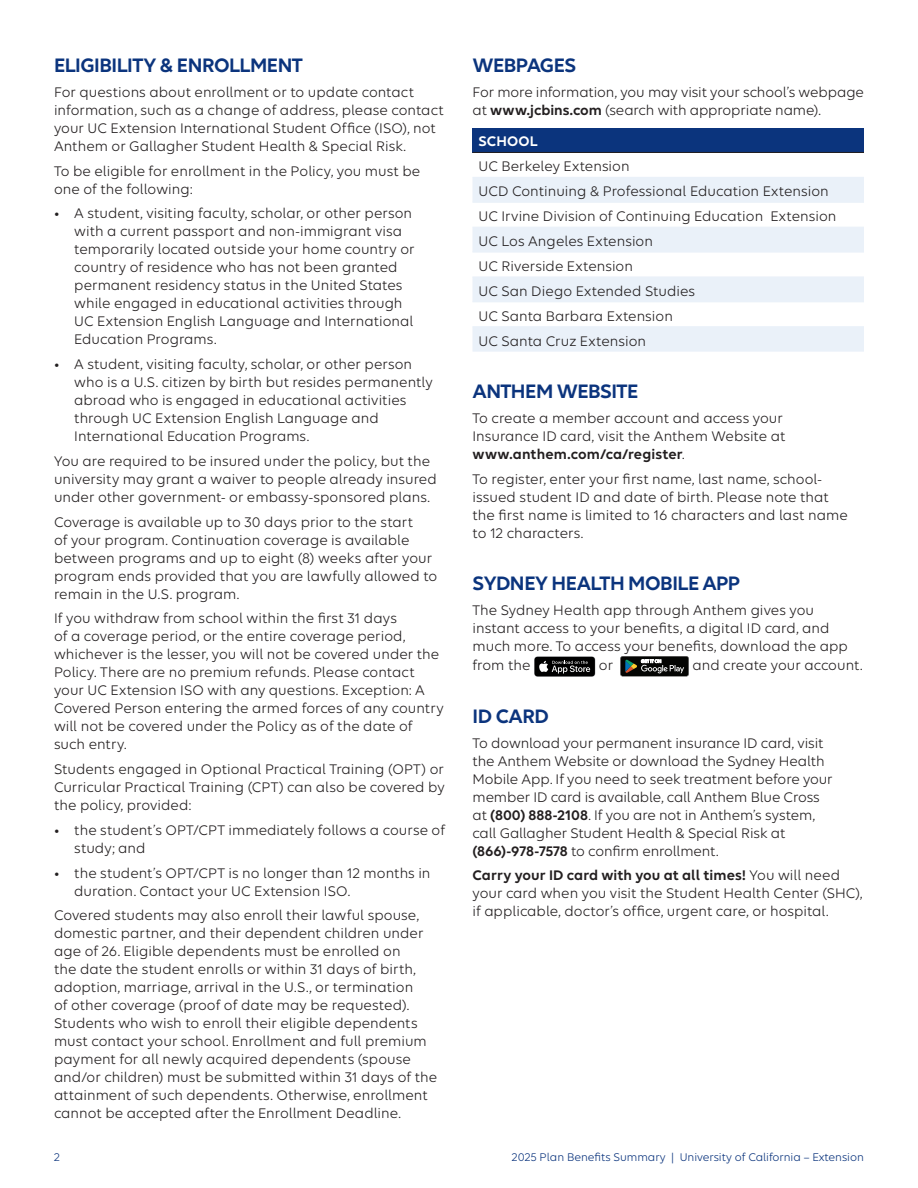
<style>
.page{position:relative;width:918px;height:1188px;background:#fff}
.page>*{position:absolute;margin:0;border:0;box-sizing:border-box;transform-origin:0 0}
.VP_Subhead{font:600 21px "Elevance Sans";letter-spacing:-.025em;color:#0b347d}
.VP_Body_Copy{font:15px/18px "Elevance Sans";letter-spacing:.005em;color:#231f20}
.VP_Body_Copy-2{font:600 15px "Elevance Sans";letter-spacing:.01em;color:#fff}
.t1{font:12px "Elevance Sans";color:#0b347d}
.s1{font-weight:600}
</style>
<div class="page">
<div style="left:472px;top:128px;width:392px;height:24px;background:#0b347d"></div>
<svg style="left:472px;top:178px;width:392px;height:174px;fill:#eaf1f9"></svg>
<hr style="left:472px;top:152px;width:392px;height:1px;background:#231f20">
<hr style="left:472px;top:177px;width:392px;height:1px;background:#eaf1f9">
<hr style="left:472px;top:202px;width:392px;height:1px;background:#eaf1f9">
<hr style="left:472px;top:227px;width:392px;height:1px;background:#eaf1f9">
<hr style="left:472px;top:252px;width:392px;height:1px;background:#eaf1f9">
<hr style="left:472px;top:277px;width:392px;height:1px;background:#eaf1f9">
<hr style="left:472px;top:301px;width:392px;height:1px;background:#eaf1f9">
<hr style="left:472px;top:326px;width:392px;height:1px;background:#eaf1f9">
<svg style="left:534px;top:656px;width:61px;height:21px"></svg>
<svg style="left:620px;top:656px;width:69px;height:20px"></svg>
<p class="VP_Subhead" style="left:54px;top:53px;width:250px">ELIGIBILITY &amp; ENROLLMENT</p>
<p class="VP_Body_Copy" style="left:54px;top:82px;width:391px">For questions about enrollment or to update contact information, such as a change of address, please contact your UC Extension International Student Office (ISO), not Anthem or Gallagher Student Health &amp; Special Risk.</p>
<p class="VP_Body_Copy" style="left:54px;top:161px;width:368px">To be eligible for enrollment in the Policy, you must be one of the following:</p>
<p class="VP_Body_Copy" style="left:74px;top:204px;width:342px;text-indent:-20px">• A student, visiting faculty, scholar, or other person with a current passport and non-immigrant visa temporarily located outside your home country or country of residence who has not been granted permanent residency status in the United States while engaged in educational activities through UC Extension English Language and International Education Programs.</p>
<p class="VP_Body_Copy" style="left:74px;top:355px;width:360px;text-indent:-20px">• A student, visiting faculty, scholar, or other person who is a U.S. citizen by birth but resides permanently abroad who is engaged in educational activities through UC Extension English Language and International Education Programs.</p>
<p class="VP_Body_Copy" style="left:54px;top:451px;width:384px">You are required to be insured under the policy, but the university may grant a waiver to people already insured under other government- or embassy-sponsored plans.</p>
<p class="VP_Body_Copy" style="left:54px;top:512px;width:385px">Coverage is available up to 30 days prior to the start<br>of your program. Continuation coverage is available between programs and up to eight (8) weeks after your program ends provided that you are lawfully allowed to remain in the U.S. program.</p>
<p class="VP_Body_Copy" style="left:54px;top:609px;width:391px">If you withdraw from school within the first 31 days<br>of a coverage period, or the entire coverage period, whichever is the lesser, you will not be covered under the Policy. There are no premium refunds. Please contact your UC Extension ISO with any questions. Exception: A Covered Person entering the armed forces of any country will not be covered under the Policy as of the date of such entry.</p>
<p class="VP_Body_Copy" style="left:54px;top:760px;width:392px;text-align:justify">Students engaged in Optional Practical Training (OPT) or Curricular Practical Training (CPT) can also be covered by the policy, provided:</p>
<p class="VP_Body_Copy" style="left:74px;top:820px;width:372px;text-indent:-20px">• the student’s OPT/CPT immediately follows a course of study; and</p>
<p class="VP_Body_Copy" style="left:74px;top:863px;width:358px;text-indent:-20px">• the student’s OPT/CPT is no longer than 12 months in duration. Contact your UC Extension ISO.</p>
<p class="VP_Body_Copy" style="left:54px;top:906px;width:385px">Covered students may also enroll their lawful spouse, domestic partner, and their dependent children under age of 26. Eligible dependents must be enrolled on<br>the date the student enrolls or within 31 days of birth, adoption, marriage, arrival in the U.S., or termination<br>of other coverage (proof of date may be requested).<br>Students who wish to enroll their eligible dependents must contact your school. Enrollment and full premium payment for all newly acquired dependents (spouse and/or children) must be submitted within 31 days of the attainment of such dependents. Otherwise, enrollment cannot be accepted after the Enrollment Deadline.</p>
<p class="VP_Subhead" style="left:472px;top:53px;width:105px">WEBPAGES</p>
<p class="VP_Body_Copy" style="left:472px;top:82px;width:393px">For more information, you may visit your school’s webpage at <span class="s1">www.jcbins.com</span> (search with appropriate name).</p>
<p class="VP_Body_Copy-2" style="left:478px;top:133px;width:61px">SCHOOL</p>
<p class="VP_Body_Copy" style="left:478px;top:157px;width:153px">UC Berkeley Extension</p>
<p class="VP_Body_Copy" style="left:478px;top:182px;width:352px">UCD Continuing &amp; Professional Education Extension</p>
<p class="VP_Body_Copy" style="left:478px;top:207px;width:359px">UC Irvine Division of Continuing Education Extension</p>
<p class="VP_Body_Copy" style="left:478px;top:232px;width:176px">UC Los Angeles Extension</p>
<p class="VP_Body_Copy" style="left:478px;top:257px;width:156px">UC Riverside Extension</p>
<p class="VP_Body_Copy" style="left:478px;top:281px;width:218px">UC San Diego Extended Studies</p>
<p class="VP_Body_Copy" style="left:478px;top:306px;width:196px">UC Santa Barbara Extension</p>
<p class="VP_Body_Copy" style="left:478px;top:331px;width:169px">UC Santa Cruz Extension</p>
<p class="VP_Subhead" style="left:472px;top:379px;width:167px">ANTHEM WEBSITE</p>
<p class="VP_Body_Copy" style="left:472px;top:409px;width:314px">To create a member account and access your<br>Insurance ID card, visit the Anthem Website at <span class="s1">www.anthem.com/ca/register</span>.</p>
<p class="VP_Body_Copy" style="left:472px;top:469px;width:377px">To register, enter your first name, last name, school&shy;issued student ID and date of birth. Please note that the first name is limited to 16 characters and last name to 12 characters.</p>
<p class="VP_Subhead" style="left:472px;top:571px;width:269px">SYDNEY HEALTH MOBILE APP</p>
<p class="VP_Body_Copy" style="left:472px;top:601px;width:377px">The Sydney Health app through Anthem gives you instant access to your benefits, a digital ID card, and much more. To access your benefits, download the app</p>
<p class="VP_Body_Copy" style="left:472px;top:656px;width:59px">from the</p>
<p class="VP_Body_Copy" style="left:599px;top:656px;width:16px">or</p>
<p class="VP_Body_Copy" style="left:692px;top:656px;width:172px">and create your account.</p>
<p class="VP_Subhead" style="left:472px;top:703px;width:78px">ID CARD</p>
<p class="VP_Body_Copy" style="left:472px;top:733px;width:362px">To download your permanent insurance ID card, visit the Anthem Website or download the Sydney Health Mobile App. If you need to seek treatment before your member ID card is available, call Anthem Blue Cross at <span class="s1">(800) 888-2108</span>. If you are not in Anthem’s system, call Gallagher Student Health &amp; Special Risk at <span class="s1">(866)-978-7578</span> to confirm enrollment.</p>
<p class="VP_Body_Copy" style="left:472px;top:866px;width:392px"><span class="s1">Carry your ID card with you at all times!</span> You will need your card when you visit the Student Health Center (SHC), if applicable, doctor’s office, urgent care, or hospital.</p>
<p class="t1" style="left:54px;top:1149px;width:7px">2</p>
<p class="t1" style="left:512px;top:1149px;width:354px">2025 Plan Benefits Summary | University of California – Extension</p>
</div>
